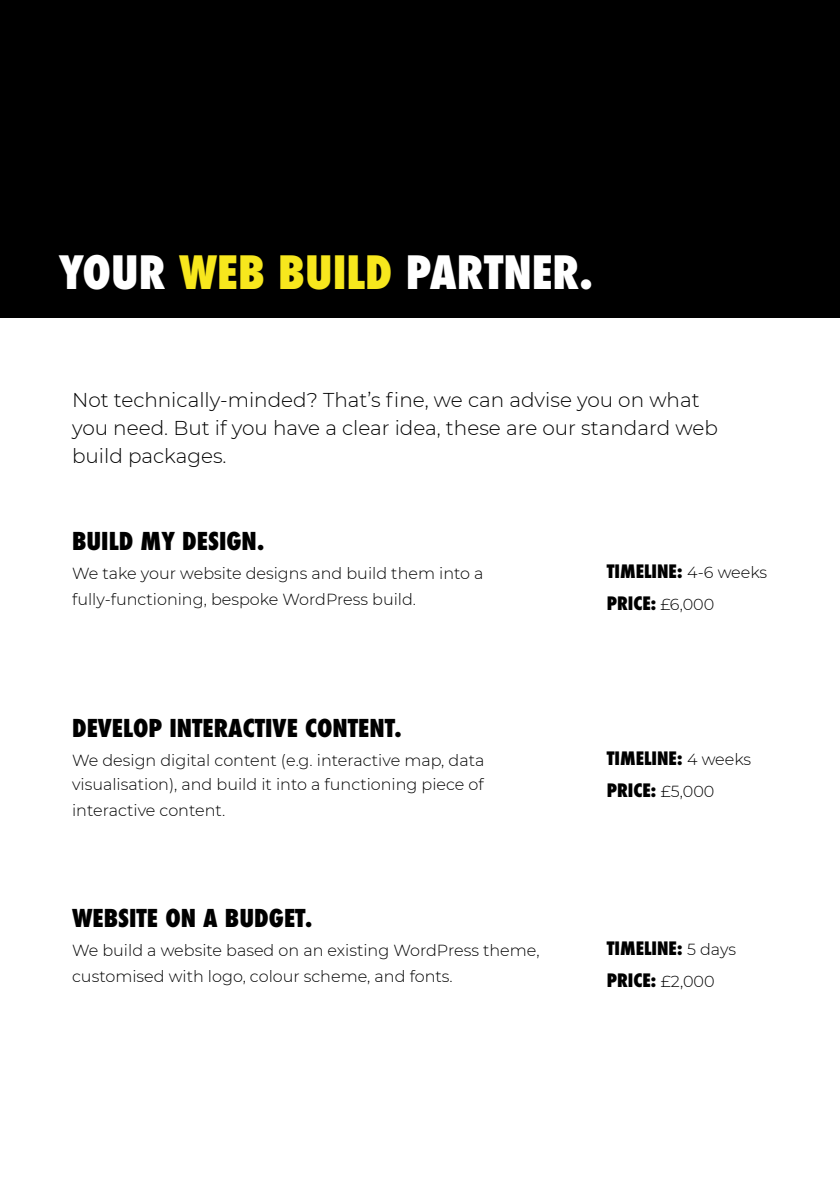
<style>
.page{position:relative;width:840px;height:1191px;background:#fff}
.page>*{position:absolute;margin:0;border:0;box-sizing:border-box;transform-origin:0 0}
.t1{font:800 condensed 44.6px "Futura";color:#fff}
.t2{font:800 condensed 24px "Futura";color:#000}
.t3{font:300 20px/28px "Montserrat";color:#000}
.t4{font:800 condensed 18px/31.6px "Futura";color:#000}
.t5{font:300 16px/26px "Montserrat";color:#000}
.s1{color:#f7e71d}
.s2{font-family:"Montserrat";font-weight:300;font-stretch:normal;font-size:16px}
</style>
<div class="page">
<div style="left:0;top:0;width:839px;height:317px;background:#000"></div>
<h1 class="t1" style="left:59px;top:242px;width:535px">YOUR <span class="s1">WEB BUILD</span> PARTNER.</h1>
<p class="t3" style="left:72px;top:385px;width:647px">Not technically-minded? That’s fine, we can advise you on what you need. But if you have a clear idea, these are our standard web build packages.</p>
<h2 class="t2" style="left:72px;top:524px;width:194px">BUILD MY DESIGN.</h2>
<p class="t5" style="left:72px;top:560px;width:413px">We take your website designs and build them into a fully-functioning, bespoke WordPress build.</p>
<p class="t4" style="left:606px;top:555px;width:162px">TIMELINE: <span class="s2">4-6 weeks<br></span>PRICE: <span class="s2">£6,000</span></p>
<h2 class="t2" style="left:72px;top:711px;width:331px">DEVELOP INTERACTIVE CONTENT.</h2>
<p class="t5" style="left:72px;top:748px;width:413px;line-height:24px">We design digital content (e.g. interactive map, data visualisation), and build it into a functioning piece of</p>
<p class="t5" style="left:72px;top:797px;width:154px">interactive content.</p>
<p class="t4" style="left:606px;top:742px;width:146px">TIMELINE: <span class="s2">4 weeks<br></span>PRICE: <span class="s2">£5,000</span></p>
<h2 class="t2" style="left:72px;top:901px;width:241px">WEBSITE ON A BUDGET.</h2>
<p class="t5" style="left:72px;top:937px;width:469px">We build a website based on an existing WordPress theme, customised with logo, colour scheme, and fonts.</p>
<p class="t4" style="left:606px;top:932px;width:131px">TIMELINE: <span class="s2">5 days<br></span>PRICE: <span class="s2">£2,000</span></p>
</div>
